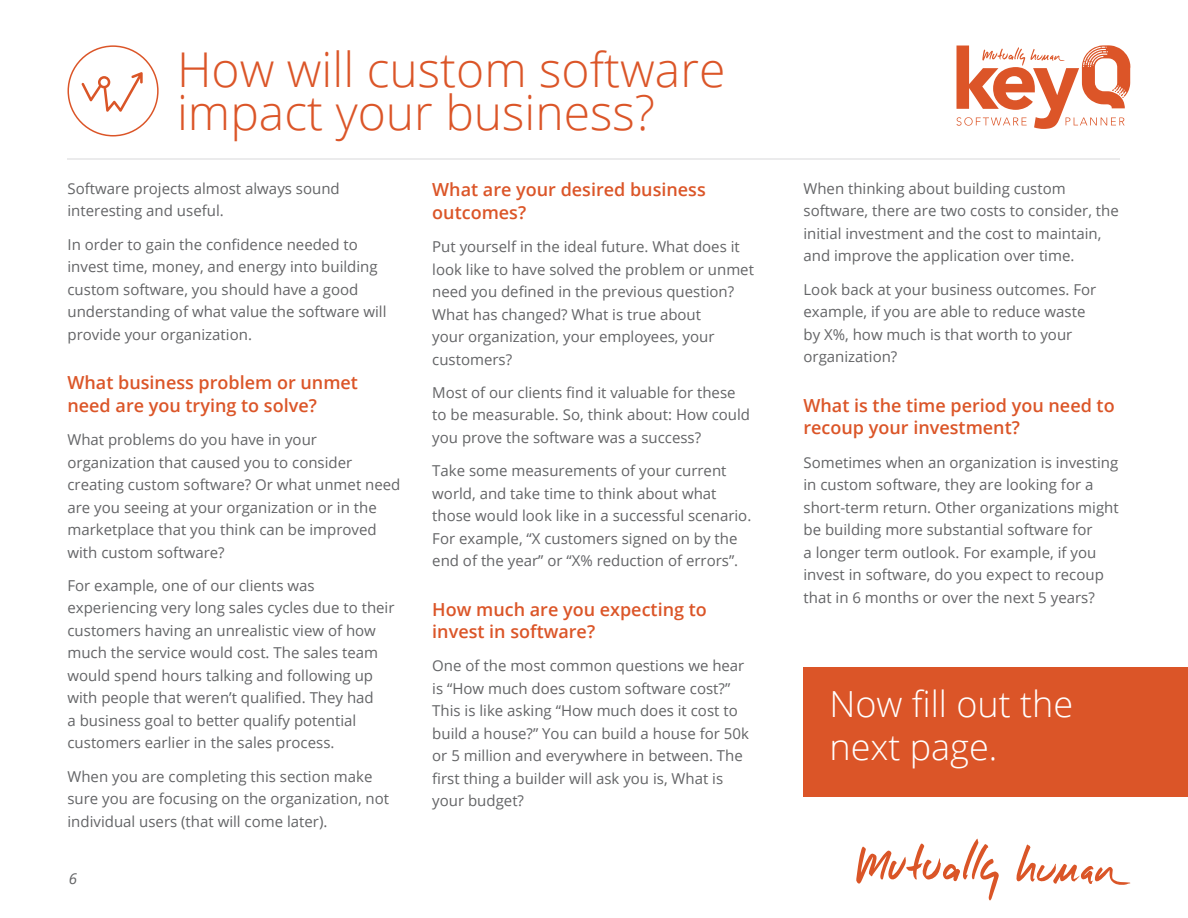
<style>
.page{position:relative;width:1188px;height:918px;background:#fff}
.page>*{position:absolute;margin:0;border:0;box-sizing:border-box;transform-origin:0 0}
.t1{font:300 48px/43.5px "Open Sans";color:#db5528}
.t2{font:300 36px/43.2px "Open Sans";color:#fff}
.t3{font:600 18px/22.5px "Open Sans";color:#db5528}
.t4{font:15px/22.5px "Open Sans";color:#636466}
.t5{font:italic 15px "Open Sans";color:#636466}
</style>
<div class="page">
<svg style="left:856px;top:838px;width:143px;height:63px"></svg>
<svg style="left:1016px;top:844px;width:114px;height:41px"></svg>
<hr style="left:68px;top:158px;width:1052px;height:2px;background:#ebebec">
<div style="left:68px;top:45px;width:91px;height:92px;border:2px solid #db5528;border-radius:50%"></div>
<svg style="left:81px;top:72px;width:62px;height:40px"></svg>
<svg style="left:956px;top:45px;width:174px;height:84px"></svg>
<div style="left:804px;top:667px;width:384px;height:129px;background:#db5528"></div>
<h1 class="t1" style="left:177px;top:46px;width:550px">How will custom software impact your business?</h1>
<p class="t4" style="left:68px;top:177px;width:274px">Software projects almost always sound interesting and useful.</p>
<p class="t4" style="left:68px;top:233px;width:321px">In order to gain the confidence needed to invest time, money, and energy into building custom software, you should have a good understanding of what value the software will provide your organization.</p>
<p class="t3" style="left:68px;top:371px;width:292px">What business problem or unmet need are you trying to solve?</p>
<p class="t4" style="left:68px;top:428px;width:334px">What problems do you have in your organization that caused you to consider creating custom software? Or what unmet need are you seeing at your organization or in the marketplace that you think can be improved with custom software?</p>
<p class="t4" style="left:68px;top:574px;width:329px">For example, one of our clients was experiencing very long sales cycles due to their customers having an unrealistic view of how much the service would cost. The sales team would spend hours talking and following up with people that weren’t qualified. They had<br>a business goal to better qualify potential customers earlier in the sales process.</p>
<p class="t4" style="left:68px;top:765px;width:323px">When you are completing this section make sure you are focusing on the organization, not individual users (that will come later).</p>
<p class="t5" style="left:69px;top:868px;width:10px">6</p>
<p class="t3" style="left:432px;top:178px;width:275px">What are your desired business outcomes?</p>
<p class="t4" style="left:432px;top:235px;width:323px">Put yourself in the ideal future. What does it look like to have solved the problem or unmet need you defined in the previous question?<br>What has changed? What is true about<br>your organization, your employees, your customers?</p>
<p class="t4" style="left:432px;top:381px;width:319px">Most of our clients find it valuable for these to be measurable. So, think about: How could you prove the software was a success?</p>
<p class="t4" style="left:432px;top:459px;width:321px">Take some measurements of your current world, and take time to think about what those would look like in a successful scenario.<br>For example, “X customers signed on by the end of the year” or “X% reduction of errors”.</p>
<p class="t3" style="left:432px;top:598px;width:276px">How much are you expecting to invest in software?</p>
<p class="t4" style="left:432px;top:654px;width:318px">One of the most common questions we hear is “How much does custom software cost?” This is like asking “How much does it cost to build a house?” You can build a house for 50k or 5 million and everywhere in between. The first thing a builder will ask you is, What is your budget?</p>
<p class="t4" style="left:804px;top:177px;width:317px">When thinking about building custom software, there are two costs to consider, the initial investment and the cost to maintain, and improve the application over time.</p>
<p class="t4" style="left:804px;top:278px;width:294px">Look back at your business outcomes. For example, if you are able to reduce waste by X%, how much is that worth to your organization?</p>
<p class="t3" style="left:804px;top:394px;width:313px">What is the time period you need to recoup your investment?</p>
<p class="t4" style="left:804px;top:451px;width:317px">Sometimes when an organization is investing in custom software, they are looking for a short-term return. Other organizations might be building more substantial software for<br>a longer term outlook. For example, if you invest in software, do you expect to recoup that in 6 months or over the next 5 years?</p>
<h2 class="t2" style="left:829px;top:681px;width:245px">Now fill out the next page.</h2>
</div>
